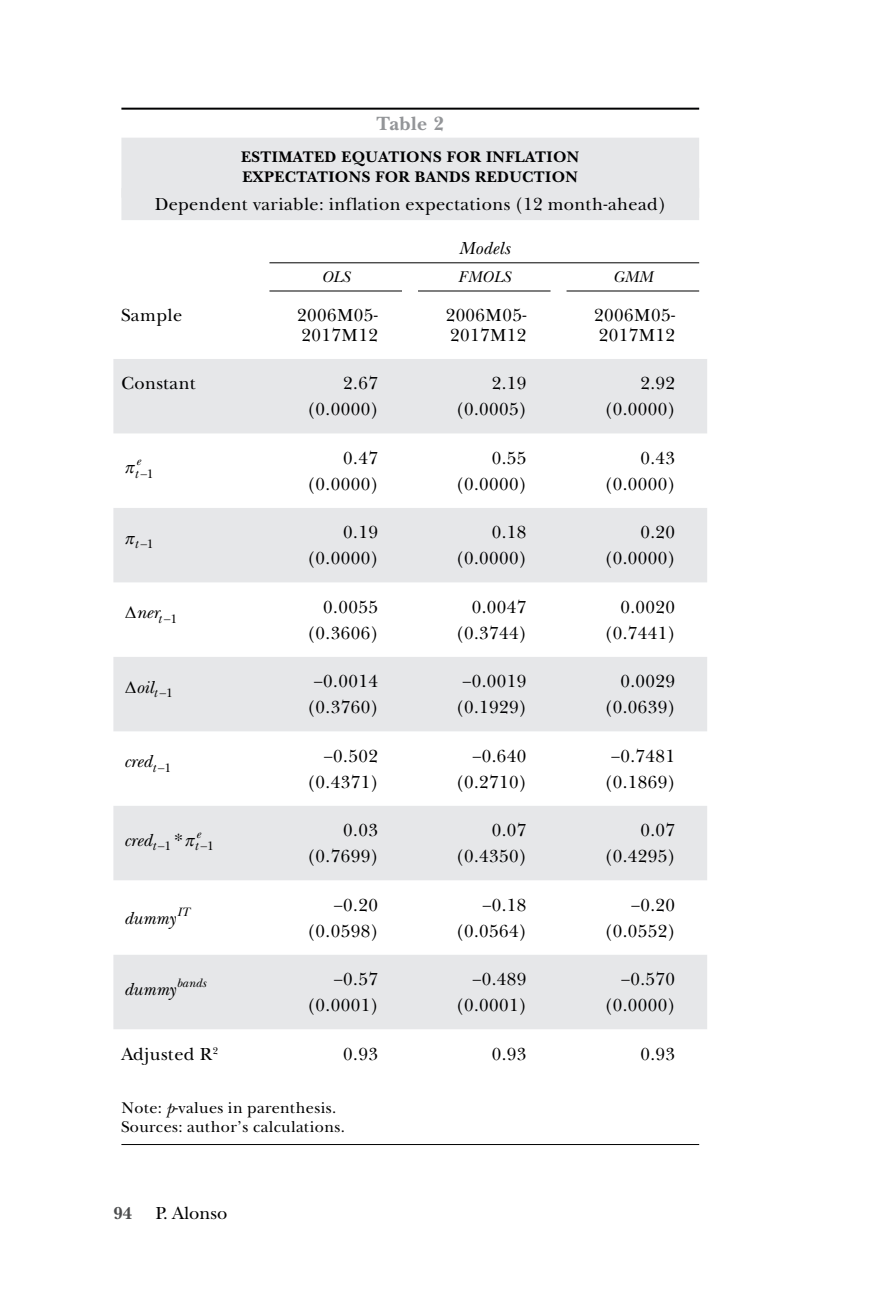
<style>
.page{position:relative;width:879px;height:1304px;background:#fff}
.page>*{position:absolute;margin:0;border:0;box-sizing:border-box;transform-origin:0 0}
.Cuadro_numero{font:700 20px "New Baskerville Std";color:#939598}
.Cuadros_contenido{font:18px/20px "New Baskerville ITC";letter-spacing:.025em;color:#000001}
.Cuadro_subtítulo{font:18px "New Baskerville ITC";letter-spacing:.025em;color:#000001}
.Cuadro_cabezas{font:italic 18px "New Baskerville ITC";letter-spacing:.015em;color:#000001}
.t1{font:700 18px "New Baskerville Std";color:#4b4c4d}
.t2{font:italic 17.8px "New Baskerville ITC";color:#000}
.t3{font:17.8px "New Baskerville ITC";color:#000}
.Cuadro_titulo_dos_li{font:700 16px/20px "New Baskerville Std";letter-spacing:.025em;color:#000001}
.Cuadros_última_línea{font:16px "New Baskerville ITC";letter-spacing:.025em;color:#000001}
.Cuadros_notas{font:16px "New Baskerville ITC";letter-spacing:.025em;color:#000001}
.Cuadro_cabezas-2{font:16px "New Baskerville ITC Italic SC990";letter-spacing:.015em;color:#000001}
.t4{font:italic 12.4px "New Baskerville ITC";letter-spacing:-.005em;color:#000}
.t5{font:12.4px "New Baskerville ITC";color:#000}
.s1{font-style:normal}
.s2{font-style:italic}
</style>
<div class="page">
<svg style="left:113px;top:359px;width:594px;height:670px;fill:#e6e7e9"></svg>
<hr style="left:121px;top:108px;width:578px;height:2px;background:#000001">
<div style="left:121px;top:138px;width:578px;height:60px;background:#e6e7e9"></div>
<div style="left:121px;top:188px;width:578px;height:32px;background:#e6e7e9"></div>
<hr style="left:269px;top:262px;width:430px;height:1px;background:#000001">
<hr style="left:269px;top:290px;width:133px;height:1px;background:#000001">
<hr style="left:418px;top:290px;width:132px;height:1px;background:#000001">
<hr style="left:566px;top:290px;width:133px;height:1px;background:#000001">
<hr style="left:121px;top:1144px;width:578px;height:1px;background:#000001">
<svg style="left:124px;top:465px;width:11px;height:9px"></svg>
<svg style="left:124px;top:536px;width:11px;height:8px"></svg>
<svg style="left:184px;top:838px;width:11px;height:8px"></svg>
<p class="Cuadro_numero" style="left:377px;top:111px;width:69px">Table 2</p>
<p class="Cuadro_titulo_dos_li" style="left:241px;top:147px;width:340px">ESTIMATED EQUATIONS FOR INFLATION<br>EXPECTATIONS FOR BANDS REDUCTION</p>
<p class="Cuadro_subtítulo" style="left:155px;top:193px;width:512px">Dependent variable: inflation expectations (12 month-ahead)</p>
<p class="Cuadro_cabezas" style="left:459px;top:238px;width:53px">Models</p>
<p class="Cuadro_cabezas-2" style="left:321px;top:268px;width:30px">OLS</p>
<p class="Cuadro_cabezas-2" style="left:458px;top:268px;width:54px">FMOLS</p>
<p class="Cuadro_cabezas-2" style="left:613px;top:268px;width:42px">GMM</p>
<p class="Cuadros_contenido" style="left:121px;top:306px;width:62px">Sample</p>
<p class="Cuadros_contenido" style="left:297px;top:306px;width:82px">2006M05-<br>2017M12</p>
<p class="Cuadros_contenido" style="left:446px;top:306px;width:82px">2006M05-<br>2017M12</p>
<p class="Cuadros_contenido" style="left:594px;top:306px;width:82px">2006M05-<br>2017M12</p>
<p class="Cuadros_contenido" style="left:121px;top:374px;width:76px">Constant</p>
<p class="Cuadros_contenido" style="left:343px;top:374px;width:36px">2.67</p>
<p class="Cuadros_contenido" style="left:308px;top:400px;width:71px">(0.0000)</p>
<p class="Cuadros_contenido" style="left:492px;top:374px;width:36px">2.19</p>
<p class="Cuadros_contenido" style="left:456px;top:400px;width:71px">(0.0005)</p>
<p class="Cuadros_contenido" style="left:640px;top:374px;width:36px">2.92</p>
<p class="Cuadros_contenido" style="left:605px;top:400px;width:71px">(0.0000)</p>
<p class="t4" style="left:136px;top:454px;width:6px">e</p>
<p class="Cuadros_contenido" style="left:343px;top:449px;width:36px">0.47</p>
<p class="Cuadros_contenido" style="left:308px;top:475px;width:71px">(0.0000)</p>
<p class="t4" style="left:135px;top:466px;width:21px">t−<span class="s1">1</span></p>
<p class="t4" style="left:135px;top:537px;width:21px">t−<span class="s1">1</span></p>
<p class="Cuadros_contenido" style="left:343px;top:523px;width:36px">0.19</p>
<p class="Cuadros_contenido" style="left:308px;top:549px;width:71px">(0.0000)</p>
<p class="t2" style="left:125px;top:602px;width:53px">∆ner<sub>t</sub> −<sub>1</sub></p>
<p class="Cuadros_contenido" style="left:323px;top:598px;width:56px">0.0055</p>
<p class="Cuadros_contenido" style="left:308px;top:624px;width:71px">(0.3606)</p>
<p class="t2" style="left:125px;top:676px;width:30px">∆oil</p>
<p class="Cuadros_contenido" style="left:314px;top:672px;width:66px">–0.0014</p>
<p class="Cuadros_contenido" style="left:308px;top:698px;width:71px">(0.3760)</p>
<p class="t4" style="left:154px;top:686px;width:21px">t <span class="s1">1</span></p>
<p class="t2" style="left:124px;top:751px;width:43px">cred −</p>
<p class="Cuadros_contenido" style="left:324px;top:746px;width:56px">–0.502</p>
<p class="Cuadros_contenido" style="left:308px;top:772px;width:71px">(0.4371)</p>
<p class="t4" style="left:152px;top:760px;width:21px">t <span class="s1">1</span></p>
<p class="t4" style="left:196px;top:826px;width:6px">e</p>
<p class="t3" style="left:174px;top:829px;width:10px">*</p>
<p class="t2" style="left:124px;top:829px;width:33px">cred<sub>t</sub></p>
<p class="t4" style="left:195px;top:839px;width:21px">t−<span class="s1">1</span></p>
<p class="t5" style="left:158px;top:839px;width:15px">−1</p>
<p class="t4" style="left:177px;top:905px;width:14px">IT</p>
<p class="t2" style="left:124px;top:908px;width:54px">dummy</p>
<p class="t4" style="left:177px;top:975px;width:31px">bands</p>
<p class="t2" style="left:124px;top:978px;width:54px">dummy</p>
<p class="Cuadros_contenido" style="left:343px;top:821px;width:36px">0.03</p>
<p class="Cuadros_contenido" style="left:308px;top:847px;width:71px">(0.7699)</p>
<p class="Cuadros_contenido" style="left:334px;top:895px;width:46px">–0.20</p>
<p class="Cuadros_contenido" style="left:308px;top:921px;width:71px">(0.0598)</p>
<p class="Cuadros_contenido" style="left:334px;top:970px;width:46px">–0.57</p>
<p class="Cuadros_contenido" style="left:308px;top:996px;width:71px">(0.0001)</p>
<p class="Cuadros_contenido" style="left:492px;top:449px;width:36px">0.55</p>
<p class="Cuadros_contenido" style="left:456px;top:475px;width:71px">(0.0000)</p>
<p class="Cuadros_contenido" style="left:492px;top:523px;width:36px">0.18</p>
<p class="Cuadros_contenido" style="left:456px;top:549px;width:71px">(0.0000)</p>
<p class="Cuadros_contenido" style="left:472px;top:598px;width:56px">0.0047</p>
<p class="Cuadros_contenido" style="left:456px;top:624px;width:71px">(0.3744)</p>
<p class="Cuadros_contenido" style="left:462px;top:672px;width:66px">–0.0019</p>
<p class="Cuadros_contenido" style="left:456px;top:698px;width:71px">(0.1929)</p>
<p class="Cuadros_contenido" style="left:472px;top:746px;width:56px">–0.640</p>
<p class="Cuadros_contenido" style="left:456px;top:772px;width:71px">(0.2710)</p>
<p class="Cuadros_contenido" style="left:492px;top:821px;width:36px">0.07</p>
<p class="Cuadros_contenido" style="left:456px;top:847px;width:71px">(0.4350)</p>
<p class="Cuadros_contenido" style="left:482px;top:895px;width:46px">–0.18</p>
<p class="Cuadros_contenido" style="left:456px;top:921px;width:71px">(0.0564)</p>
<p class="Cuadros_contenido" style="left:472px;top:970px;width:56px">–0.489</p>
<p class="Cuadros_contenido" style="left:456px;top:996px;width:71px">(0.0001)</p>
<p class="Cuadros_contenido" style="left:640px;top:449px;width:36px">0.43</p>
<p class="Cuadros_contenido" style="left:605px;top:475px;width:71px">(0.0000)</p>
<p class="Cuadros_contenido" style="left:640px;top:523px;width:36px">0.20</p>
<p class="Cuadros_contenido" style="left:605px;top:549px;width:71px">(0.0000)</p>
<p class="Cuadros_contenido" style="left:620px;top:598px;width:56px">0.0020</p>
<p class="Cuadros_contenido" style="left:605px;top:624px;width:71px">(0.7441)</p>
<p class="Cuadros_contenido" style="left:620px;top:672px;width:56px">0.0029</p>
<p class="Cuadros_contenido" style="left:605px;top:698px;width:71px">(0.0639)</p>
<p class="Cuadros_contenido" style="left:611px;top:746px;width:66px">–0.7481</p>
<p class="Cuadros_contenido" style="left:605px;top:772px;width:71px">(0.1869)</p>
<p class="Cuadros_contenido" style="left:640px;top:821px;width:36px">0.07</p>
<p class="Cuadros_contenido" style="left:605px;top:847px;width:71px">(0.4295)</p>
<p class="Cuadros_contenido" style="left:631px;top:895px;width:46px">–0.20</p>
<p class="Cuadros_contenido" style="left:605px;top:921px;width:71px">(0.0552)</p>
<p class="Cuadros_contenido" style="left:621px;top:970px;width:56px">–0.570</p>
<p class="Cuadros_contenido" style="left:605px;top:996px;width:71px">(0.0000)</p>
<p class="Cuadros_contenido" style="left:121px;top:1044px;width:98px">Adjusted R<sup>2</sup></p>
<p class="Cuadros_contenido" style="left:343px;top:1044px;width:36px">0.93</p>
<p class="Cuadros_contenido" style="left:492px;top:1044px;width:36px">0.93</p>
<p class="Cuadros_contenido" style="left:640px;top:1044px;width:36px">0.93</p>
<p class="Cuadros_notas" style="left:121px;top:1098px;width:216px">Note: <span class="s2">p</span>-values in parenthesis.</p>
<p class="Cuadros_última_línea" style="left:121px;top:1117px;width:225px">Sources: author’s calculations.</p>
<p class="t1" style="left:113px;top:1203px;width:20px">94</p>
<p class="Cuadro_subtítulo" style="left:155px;top:1202px;width:73px">P. Alonso</p>
</div>
